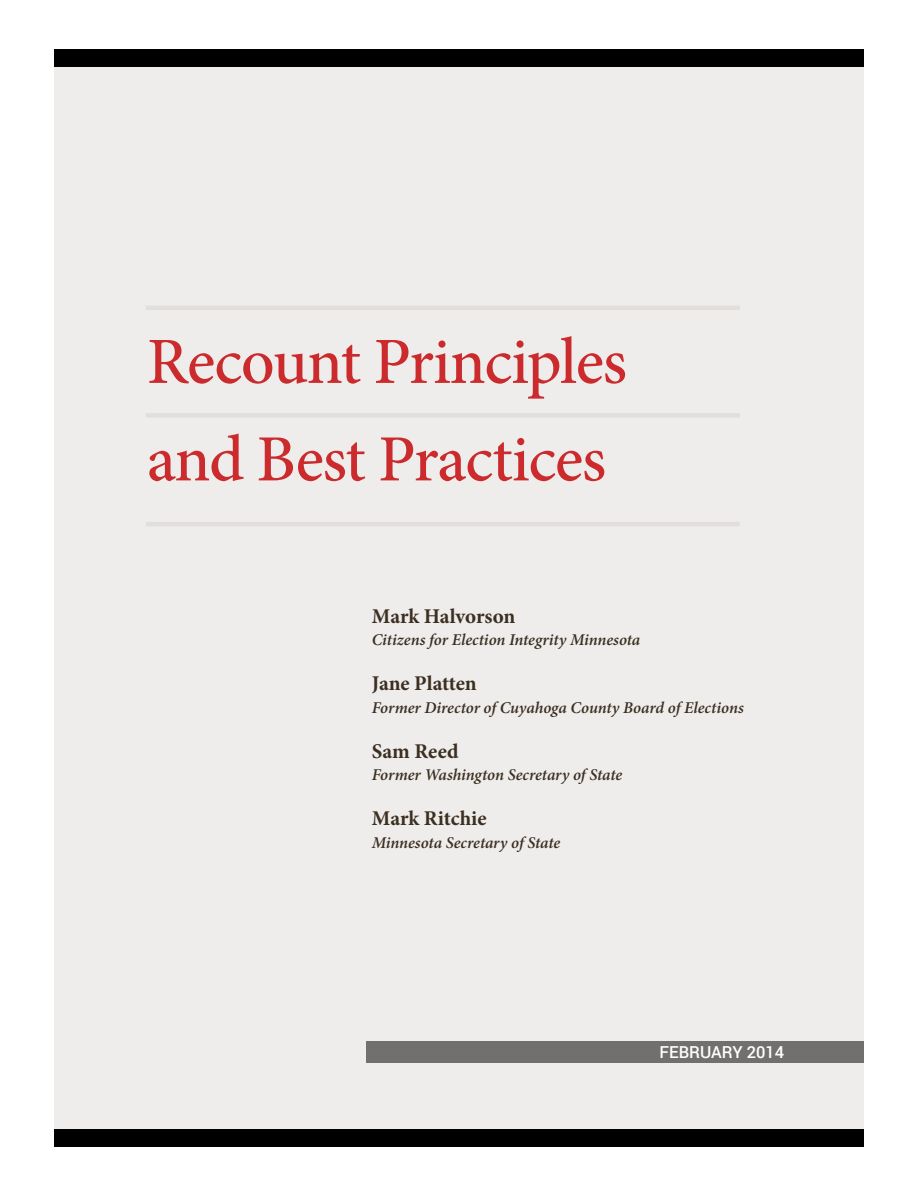
<style>
.page{position:relative;width:918px;height:1188px;background:#fff}
.page>*{position:absolute;margin:0;border:0;box-sizing:border-box;transform-origin:0 0}
.t1{font:500 66px/97.5px "Minion Pro";letter-spacing:-.02em;color:#cb2b2d}
.t2{font:700 21px "Minion Pro";letter-spacing:-.005em;color:#3b2f21}
.t3{font:italic 600 16.5px "Minion Pro";letter-spacing:-.005em;color:#3b2f21}
.t4{font:500 16.5px "Roboto";color:#fff}
</style>
<div class="page">
<div style="left:54px;top:53px;width:810px;height:1083px;background:#efedec"></div>
<div style="left:366px;top:1041px;width:498px;height:21px;background:#71706e"></div>
<div style="left:146px;top:413px;width:594px;height:5px;background:#e2dedb"></div>
<hr style="left:146px;top:522px;width:594px;height:4px;background:#e2dedb">
<hr style="left:146px;top:306px;width:594px;height:4px;background:#e2dedb">
<div style="left:54px;top:49px;width:810px;height:18px;background:#000"></div>
<div style="left:54px;top:1129px;width:810px;height:18px;background:#000"></div>
<p class="t1" style="left:147px;top:313px;width:482px">Recount Principles and Best Practices</p>
<p class="t2" style="left:372px;top:601px;width:145px">Mark Halvorson</p>
<p class="t3" style="left:372px;top:629px;width:270px">Citizens for Election Integrity Minnesota</p>
<p class="t2" style="left:372px;top:669px;width:106px">Jane Platten</p>
<p class="t3" style="left:372px;top:696px;width:374px">Former Director of Cuyahoga County Board of Elections</p>
<p class="t2" style="left:372px;top:736px;width:88px">Sam Reed</p>
<p class="t3" style="left:372px;top:764px;width:252px">Former Washington Secretary of State</p>
<p class="t2" style="left:372px;top:804px;width:116px">Mark Ritchie</p>
<p class="t3" style="left:372px;top:831px;width:190px">Minnesota Secretary of State</p>
<p class="t4" style="left:660px;top:1040px;width:126px">FEBRUARY 2014</p>
</div>
